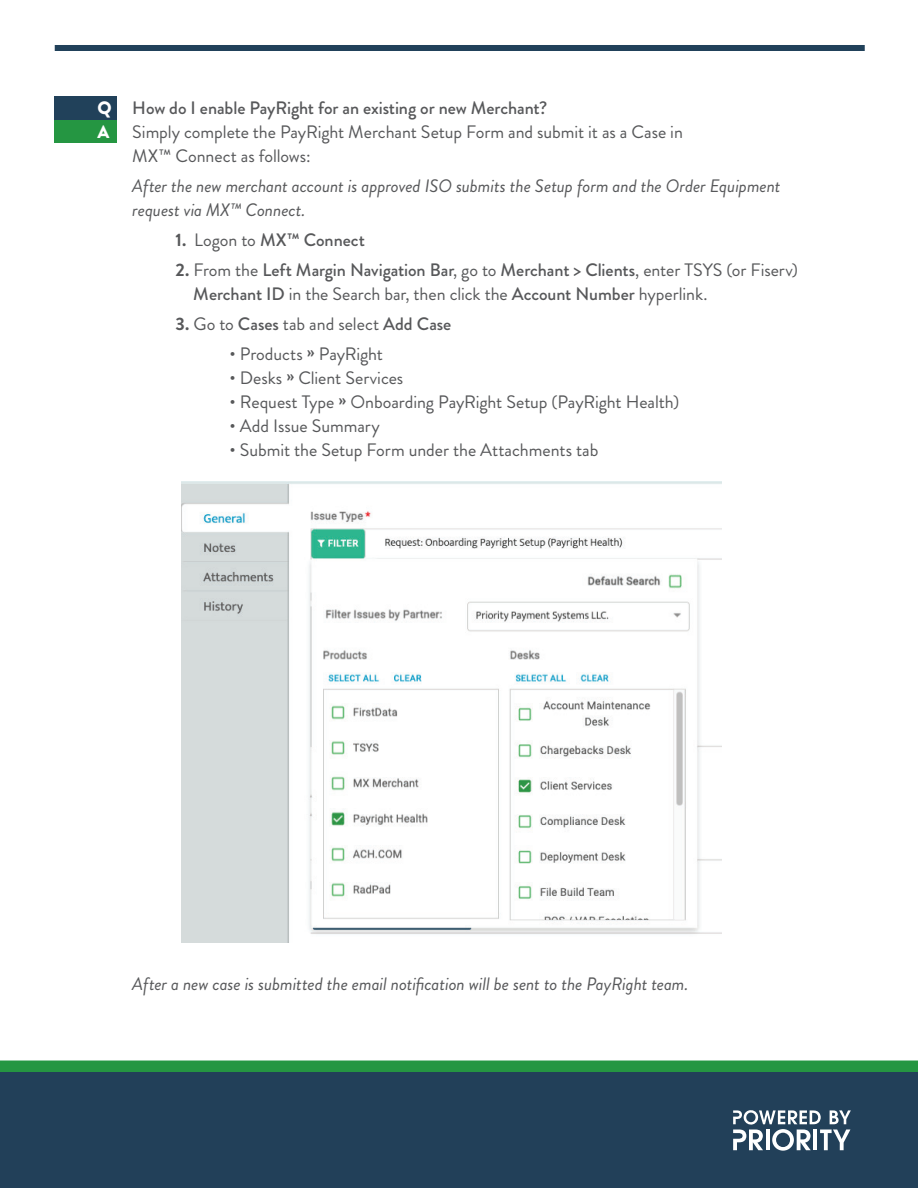
<style>
.page{position:relative;width:918px;height:1188px;background:#fff}
.page>*{position:absolute;margin:0;border:0;box-sizing:border-box;transform-origin:0 0}
.t1{font:18px/24px "Brandon Grotesque";letter-spacing:-.005em;color:#57585a}
.t2{font:italic 18px/24px "Brandon Grotesque";letter-spacing:-.005em;color:#57585a}
.t3{font:500 18px/24px "Brandon Grotesque";letter-spacing:-.005em;color:#57585a}
.s1{font-weight:900;color:#fff}
.s2{font-weight:700}
.s3{font-weight:400}
.s4{font-weight:500}
</style>
<div class="page">
<div style="left:55px;top:45px;width:810px;height:6px;background:#21415a"></div>
<div style="left:0;top:1061px;width:918px;height:12px;background:#259642"></div>
<div style="left:0;top:1073px;width:918px;height:115px;background:#224059"></div>
<svg style="left:733px;top:1110px;width:118px;height:41px"></svg>
<img style="left:182px;top:481px;width:540px;height:462px">
<div style="left:55px;top:119px;width:62px;height:24px;background:#259642"></div>
<div style="left:55px;top:96px;width:62px;height:23px;background:#21415a"></div>
<p class="t3" style="left:98px;top:96px;width:451px"><span class="s1">Q</span> How do I enable PayRight for an existing or new Merchant?<br><span class="s1">A</span></p>
<p class="t1" style="left:132px;top:120px;width:552px">Simply complete the PayRight Merchant Setup Form and submit it as a Case in<br>MX™ Connect as follows:</p>
<p class="t2" style="left:132px;top:174px;width:650px">After the new merchant account is approved ISO submits the Setup form and the Order Equipment request via MX™ Connect.</p>
<p class="t3" style="left:175px;top:228px;width:191px"><span class="s2">1.</span> <span class="s3">Logon to</span> MX™ Connect</p>
<p class="t1" style="left:193px;top:258px;width:606px;text-indent:-18px"><span class="s2">2.</span> From the <span class="s4">Left Margin Navigation Bar</span>, go to <span class="s4">Merchant &gt; Clients</span>, enter TSYS (or Fiserv)<br><span class="s4">Merchant ID</span> in the Search bar, then click the <span class="s4">Account Number</span> hyperlink.</p>
<p class="t1" style="left:175px;top:312px;width:277px"><span class="s2">3.</span> Go to <span class="s4">Cases</span> tab and select <span class="s4">Add Case</span></p>
<p class="t1" style="left:229px;top:342px;width:155px">• Products <sup>»</sup> PayRight</p>
<p class="t1" style="left:229px;top:366px;width:175px">• Desks <sup>»</sup> Client Services</p>
<p class="t1" style="left:229px;top:390px;width:451px">• Request Type <sup>»</sup> Onboarding PayRight Setup (PayRight Health)</p>
<p class="t1" style="left:229px;top:414px;width:152px">• Add Issue Summary</p>
<p class="t1" style="left:229px;top:438px;width:370px">• Submit the Setup Form under the Attachments tab</p>
<p class="t2" style="left:132px;top:972px;width:558px">After a new case is submitted the email notification will be sent to the PayRight team.</p>
</div>
